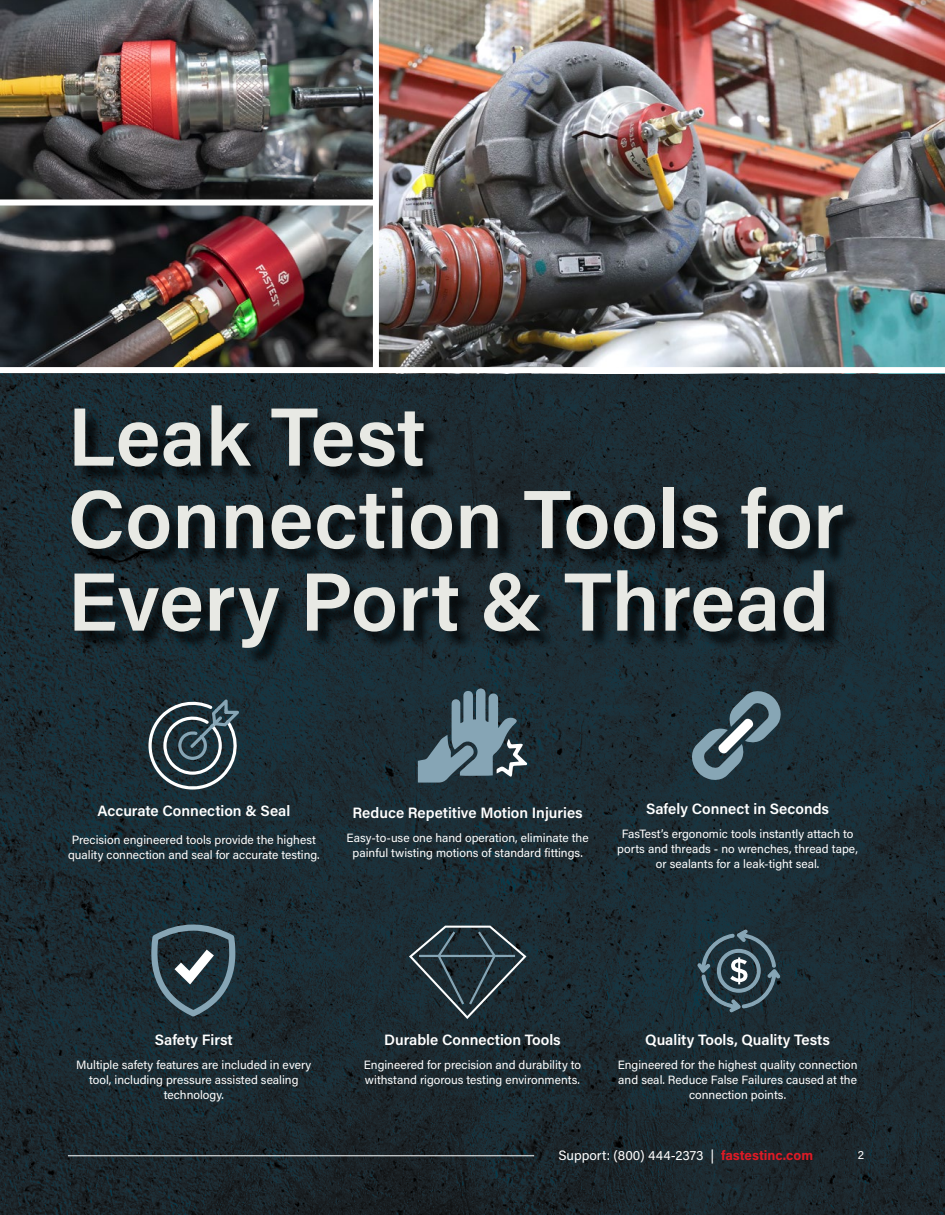
<style>
.page{position:relative;width:945px;height:1215px;background:#fff}
.page>*{position:absolute;margin:0;border:0;box-sizing:border-box;transform-origin:0 0}
.t1{font:600 82.5px/82.5px "Acumin Pro";color:#e8e9e4}
.t2{font:600 15px "Acumin Pro";color:#fff}
.t3{font:13.5px "Acumin Pro";color:#fff}
.t4{font:12px/15px "Acumin Pro";color:#fff;text-align:center}
.s1{font-weight:700;color:#df1a25}
</style>
<div class="page">
<img style="left:0;top:373px;width:945px;height:842px">
<img style="left:0;top:0;width:373px;height:200px">
<img style="left:0;top:206px;width:373px;height:161px">
<div style="left:74px;top:408px;width:787px;height:258px;background:#000;opacity:.75"></div>
<svg style="left:150px;top:925px;width:86px;height:92px;background:#3d5059"></svg>
<svg style="left:696px;top:928px;width:86px;height:85px;background:#374c56"></svg>
<svg style="left:690px;top:689px;width:93px;height:93px;background:#435963"></svg>
<svg style="left:418px;top:688px;width:110px;height:95px;background:#506772"></svg>
<svg style="left:148px;top:698px;width:93px;height:92px;background:#44555d"></svg>
<svg style="left:409px;top:926px;width:118px;height:93px;background:#2d3d45"></svg>
<img style="left:379px;top:0;width:566px;height:367px">
<hr style="left:68px;top:1155px;width:466px;height:1px;background:#fff">
<h1 class="t1" style="left:68px;top:392px;width:778px">Leak Test<br>Connection Tools for<br>Every Port &amp; Thread</h1>
<p class="t2" style="left:97px;top:800px;width:194px">Accurate Connection &amp; Seal</p>
<p class="t4" style="left:68px;top:832px;width:253px">Precision engineered tools provide the highest quality connection and seal for accurate testing.</p>
<p class="t2" style="left:352px;top:803px;width:232px">Reduce Repetitive Motion Injuries</p>
<p class="t4" style="left:347px;top:830px;width:244px">Easy-to-use one hand operation, eliminate the painful twisting motions of standard fittings.</p>
<p class="t2" style="left:646px;top:798px;width:184px">Safely Connect in Seconds</p>
<p class="t4" style="left:617px;top:826px;width:242px">FasTest’s ergonomic tools instantly attach to ports and threads - no wrenches, thread tape, or sealants for a leak-tight seal.</p>
<p class="t2" style="left:155px;top:1030px;width:79px">Safety First</p>
<p class="t4" style="left:76px;top:1057px;width:237px">Multiple safety features are included in every tool, including pressure assisted sealing technology.</p>
<p class="t2" style="left:384px;top:1030px;width:178px">Durable Connection Tools</p>
<p class="t4" style="left:364px;top:1057px;width:219px;text-align:left">Engineered for precision and durability to withstand rigorous testing environments.</p>
<p class="t2" style="left:645px;top:1030px;width:186px">Quality Tools, Quality Tests</p>
<p class="t4" style="left:618px;top:1057px;width:241px">Engineered for the highest quality connection and seal. Reduce False Failures caused at the connection points.</p>
<p class="t3" style="left:558px;top:1146px;width:256px">Support: (800) 444-2373 | <span class="s1">fastestinc.com</span></p>
<p class="t4" style="left:858px;top:1147px;width:8px">2</p>
</div>
